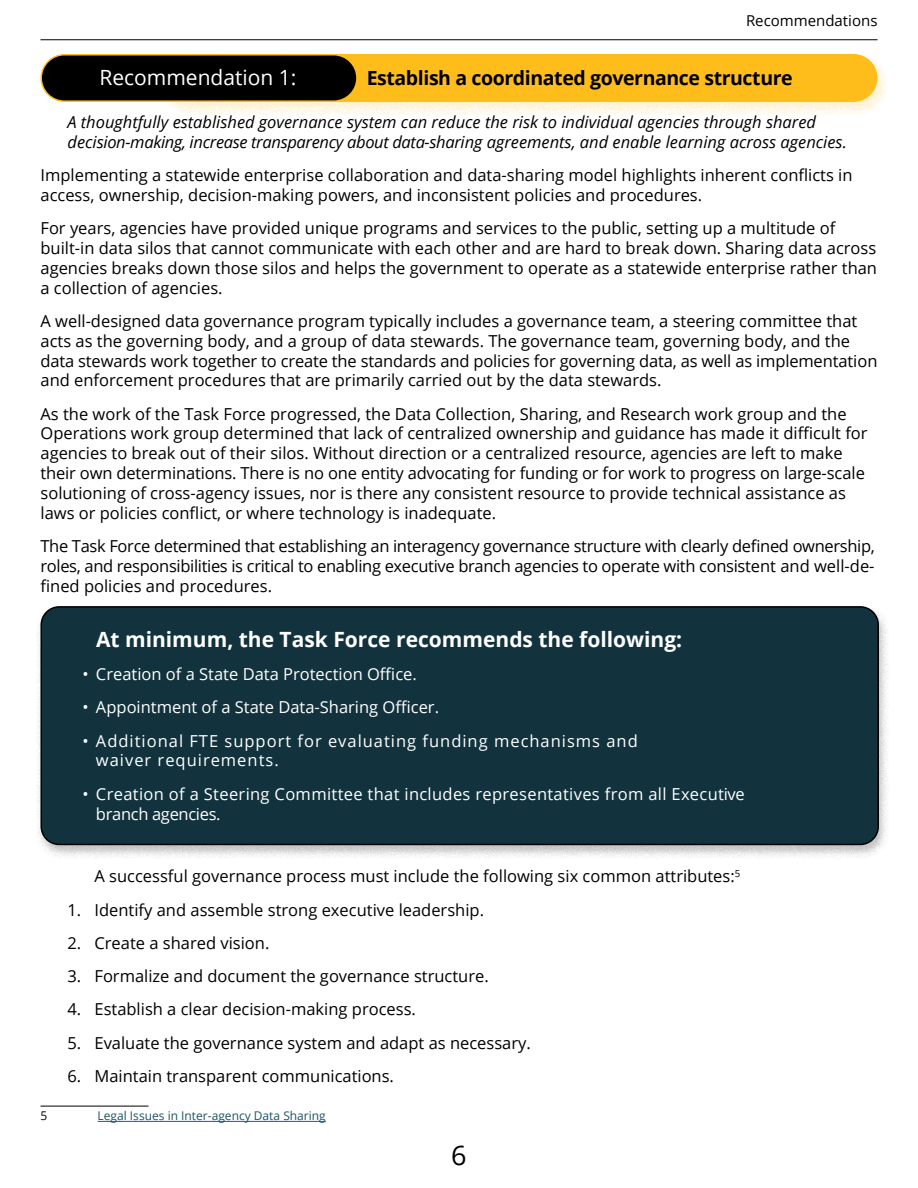
<style>
.page{position:relative;width:918px;height:1188px;background:#fff}
.page>*{position:absolute;margin:0;border:0;box-sizing:border-box;transform-origin:0 0}
.t1{font:27px "Open Sans";color:#000}
.t2{font:700 21px "Open Sans";color:#fff}
.t3{font:21px "Open Sans";color:#fff}
.t4{font:700 19.5px "Open Sans";letter-spacing:-.02em;color:#000}
.t5{font:16.5px/19.8px "Open Sans";color:#000}
.t6{font:italic 16.5px/19.8px "Open Sans";color:#000}
.t7{font:16.5px/19.8px "Open Sans";letter-spacing:.02em;color:#fff}
.t8{font:16.5px "Open Sans";color:#fff}
.t9{font:16.5px/19.8px "Open Sans";letter-spacing:.06em;color:#fff}
.t10{font:15px "Open Sans";color:#000}
.t11{font:12px "Open Sans";color:#1d5366}
.t12{font:12px "Open Sans";color:#000}
</style>
<div class="page">
<hr style="left:40px;top:39px;width:838px;height:1px;background:#000">
<div style="left:35px;top:605px;width:855px;height:254px;background:#000;opacity:.25"></div>
<div style="left:41px;top:607px;width:837px;height:237px;background:#12333e;border-radius:18px"></div>
<div style="left:40px;top:606px;width:839px;height:239px;border:2px solid #000;border-radius:18px"></div>
<hr style="left:40px;top:1106px;width:108px;height:1px;background:#000">
<hr style="left:98px;top:1121px;width:228px;height:1px;background:#15c">
<div style="left:159px;top:52px;width:729px;height:64px;background:#ffbd1c;opacity:.25"></div>
<div style="left:164px;top:54px;width:714px;height:48px;background:#ffbd1c;border-radius:24px"></div>
<div style="left:41px;top:55px;width:316px;height:46px;background:#000;border-radius:23px"></div>
<div style="left:40px;top:54px;width:318px;height:48px;border:2px solid #ffbd1c;border-radius:23px"></div>
<p class="t10" style="left:746px;top:10px;width:133px">Recommendations</p>
<p class="t3" style="left:99px;top:63px;width:199px">Recommendation 1:</p>
<p class="t4" style="left:367px;top:64px;width:428px">Establish a coordinated governance structure</p>
<p class="t6" style="left:68px;top:112px;width:781px">A thoughtfully established governance system can reduce the risk to individual agencies through shared decision-making, increase transparency about data-sharing agreements, and enable learning across agencies.</p>
<p class="t5" style="left:41px;top:165px;width:814px">Implementing a statewide enterprise collaboration and data-sharing model highlights inherent conflicts in access, ownership, decision-making powers, and inconsistent policies and procedures.</p>
<p class="t5" style="left:41px;top:218px;width:838px">For years, agencies have provided unique programs and services to the public, setting up a multitude of built-in data silos that cannot communicate with each other and are hard to break down. Sharing data across agencies breaks down those silos and helps the government to operate as a statewide enterprise rather than a collection of agencies.</p>
<p class="t5" style="left:41px;top:311px;width:838px">A well-designed data governance program typically includes a governance team, a steering committee that acts as the governing body, and a group of data stewards. The governance team, governing body, and the data stewards work together to create the standards and policies for governing data, as well as implementation and enforcement procedures that are primarily carried out by the data stewards.</p>
<p class="t5" style="left:41px;top:403px;width:829px">As the work of the Task Force progressed, the Data Collection, Sharing, and Research work group and the Operations work group determined that lack of centralized ownership and guidance has made it difficult for agencies to break out of their silos. Without direction or a centralized resource, agencies are left to make their own determinations. There is no one entity advocating for funding or for work to progress on large-scale solutioning of cross-agency issues, nor is there any consistent resource to provide technical assistance as laws or policies conflict, or where technology is inadequate.</p>
<p class="t5" style="left:41px;top:536px;width:836px;text-align:justify">The Task Force determined that establishing an interagency governance structure with clearly defined ownership, roles, and responsibilities is critical to enabling executive branch agencies to operate with consistent and well-de&shy;fined policies and procedures.</p>
<p class="t2" style="left:96px;top:624px;width:588px">At minimum, the Task Force recommends the following:</p>
<p class="t8" style="left:82px;top:663px;width:336px">• Creation of a State Data Protection Office.</p>
<p class="t8" style="left:82px;top:696px;width:358px">• Appointment of a State Data-Sharing Officer.</p>
<p class="t9" style="left:96px;top:730px;width:543px;text-indent:-13px">• Additional FTE support for evaluating funding mechanisms and waiver requirements.</p>
<p class="t7" style="left:96px;top:783px;width:650px;text-indent:-13px">• Creation of a Steering Committee that includes representatives from all Executive branch agencies.</p>
<p class="t5" style="left:95px;top:866px;width:647px">A successful governance process must include the following six common attributes:<sup>5</sup></p>
<p class="t5" style="left:68px;top:899px;width:418px">1. Identify and assemble strong executive leadership.</p>
<p class="t5" style="left:68px;top:933px;width:203px">2. Create a shared vision.</p>
<p class="t5" style="left:68px;top:966px;width:423px">3. Formalize and document the governance structure.</p>
<p class="t5" style="left:68px;top:999px;width:350px">4. Establish a clear decision-making process.</p>
<p class="t5" style="left:68px;top:1032px;width:465px">5. Evaluate the governance system and adapt as necessary.</p>
<p class="t5" style="left:68px;top:1066px;width:328px">6. Maintain transparent communications.</p>
<p class="t12" style="left:40px;top:1108px;width:8px">5</p>
<p class="t11" style="left:98px;top:1108px;width:230px">Legal Issues in Inter-agency Data Sharing</p>
<h1 class="t1" style="left:451px;top:1136px;width:17px">6</h1>
</div>
